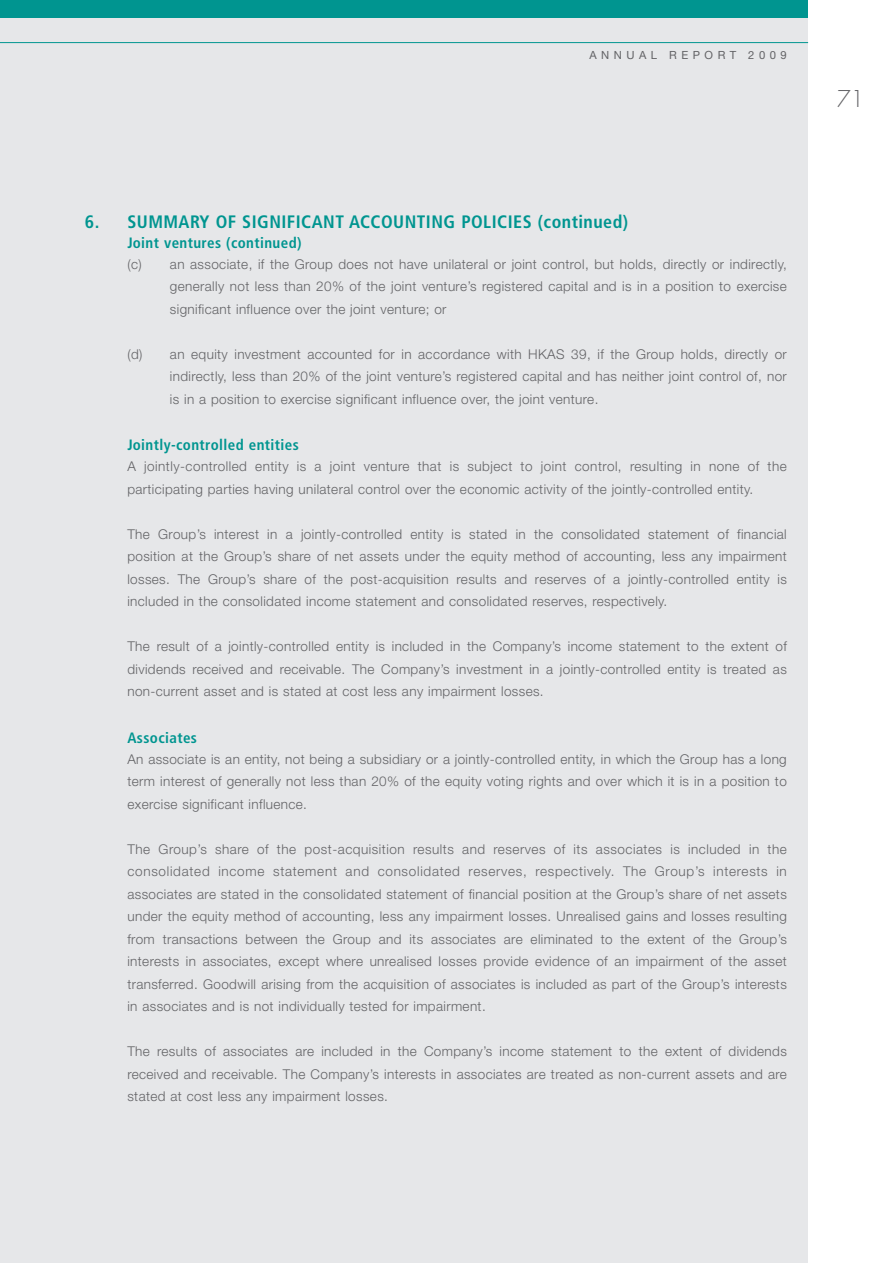
<style>
.page{position:relative;width:893px;height:1263px;background:#fff}
.page>*{position:absolute;margin:0;border:0;box-sizing:border-box;transform-origin:0 0}
.t1{font:300 22.5px "Futura Std";color:#636366}
.t2{font:700 condensed 18px "Frutiger LT Std";letter-spacing:.025em;color:#009590}
.t3{font:700 condensed 15px "Frutiger LT Std";letter-spacing:.025em;color:#009590}
.t4{font:300 13.5px/22.5px "Helvetica Neue LT Std";letter-spacing:.03em;color:#636366;text-align:justify}
.t5{font:11.25px "Helvetica Neue LT Std";letter-spacing:.4em;color:#636366}
</style>
<div class="page">
<div style="left:0;top:0;width:808px;height:1263px;background:#e6e7e9"></div>
<div style="left:0;top:0;width:808px;height:17px;background:#009590"></div>
<hr style="left:0;top:42px;width:808px;height:1px;background:#009590">
<p class="t5" style="left:589px;top:48px;width:199px">ANNUAL REPORT 2009</p>
<h2 class="t2" style="left:85px;top:211px;width:545px">6. SUMMARY OF SIGNIFICANT ACCOUNTING POLICIES (continued)</h2>
<p class="t3" style="left:127px;top:233px;width:176px">Joint ventures (continued)</p>
<p class="t4" style="left:170px;top:254px;width:618px;text-indent:-43px">(c) an associate, if the Group does not have unilateral or joint control, but holds, directly or indirectly, generally not less than 20% of the joint venture’s registered capital and is in a position to exercise significant influence over the joint venture; or</p>
<p class="t4" style="left:170px;top:344px;width:618px;text-indent:-43px">(d) an equity investment accounted for in accordance with HKAS 39, if the Group holds, directly or indirectly, less than 20% of the joint venture’s registered capital and has neither joint control of, nor is in a position to exercise significant influence over, the joint venture.</p>
<p class="t3" style="left:127px;top:436px;width:173px">Jointly-controlled entities</p>
<p class="t4" style="left:127px;top:457px;width:661px">A jointly-controlled entity is a joint venture that is subject to joint control, resulting in none of the participating parties having unilateral control over the economic activity of the jointly-controlled entity.</p>
<p class="t4" style="left:127px;top:524px;width:661px">The Group’s interest in a jointly-controlled entity is stated in the consolidated statement of financial position at the Group’s share of net assets under the equity method of accounting, less any impairment losses. The Group’s share of the post-acquisition results and reserves of a jointly-controlled entity is included in the consolidated income statement and consolidated reserves, respectively.</p>
<p class="t4" style="left:127px;top:637px;width:661px">The result of a jointly-controlled entity is included in the Company’s income statement to the extent of dividends received and receivable. The Company’s investment in a jointly-controlled entity is treated as non-current asset and is stated at cost less any impairment losses.</p>
<p class="t3" style="left:127px;top:728px;width:71px">Associates</p>
<p class="t4" style="left:127px;top:749px;width:661px">An associate is an entity, not being a subsidiary or a jointly-controlled entity, in which the Group has a long term interest of generally not less than 20% of the equity voting rights and over which it is in a position to exercise significant influence.</p>
<p class="t4" style="left:127px;top:839px;width:661px">The Group’s share of the post-acquisition results and reserves of its associates is included in the consolidated income statement and consolidated reserves, respectively. The Group’s interests in associates are stated in the consolidated statement of financial position at the Group’s share of net assets under the equity method of accounting, less any impairment losses. Unrealised gains and losses resulting from transactions between the Group and its associates are eliminated to the extent of the Group’s interests in associates, except where unrealised losses provide evidence of an impairment of the asset transferred. Goodwill arising from the acquisition of associates is included as part of the Group’s interests in associates and is not individually tested for impairment.</p>
<p class="t4" style="left:127px;top:1042px;width:661px">The results of associates are included in the Company’s income statement to the extent of dividends received and receivable. The Company’s interests in associates are treated as non-current assets and are stated at cost less any impairment losses.</p>
<h1 class="t1" style="left:836px;top:86px;width:29px">71</h1>
</div>
